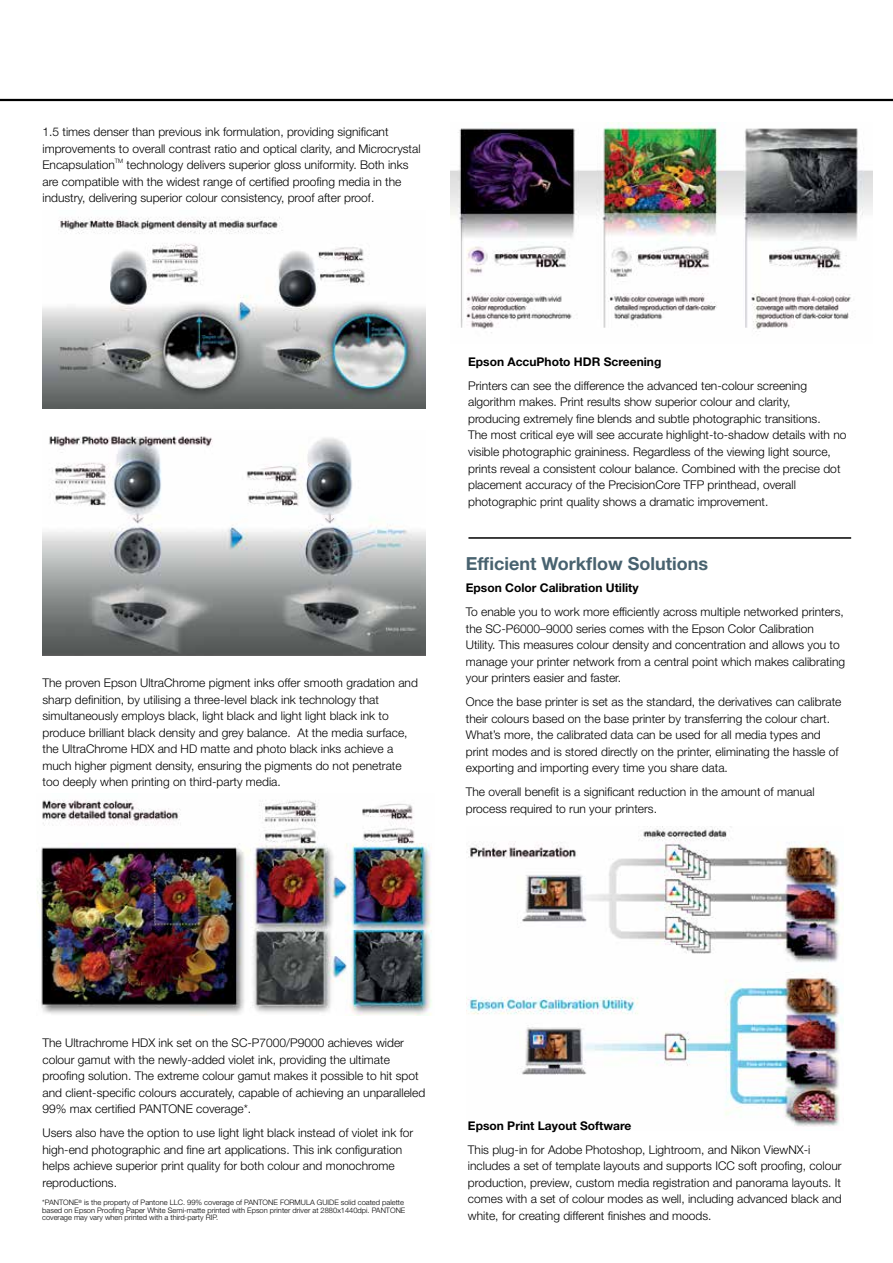
<style>
.page{position:relative;width:893px;height:1263px;background:#fff}
.page>*{position:absolute;margin:0;border:0;box-sizing:border-box;transform-origin:0 0}
.t1{font:700 18px "Helvetica Neue LT Std";color:#48626f}
.t2{font:300 12px/16.5px "Helvetica Neue LT Std";color:#000}
.t3{font:700 12px "Helvetica Neue LT Std";color:#000}
.t4{font:300 7.5px/7.5px "Helvetica Neue LT Std";color:#000}
.t5{font:300 6px "Helvetica Neue LT Std";color:#000}
</style>
<div class="page">
<img style="left:467px;top:826px;width:377px;height:301px">
<hr style="left:0;top:99px;width:893px;height:2px;background:#000">
<hr style="left:468px;top:537px;width:383px;height:2px;background:#000">
<img style="left:36px;top:800px;width:396px;height:215px">
<img style="left:451px;top:122px;width:422px;height:211px">
<img style="left:43px;top:217px;width:382px;height:192px">
<img style="left:43px;top:436px;width:382px;height:220px">
<p class="t2" style="left:43px;top:123px;width:380px">1.5 times denser than previous ink formulation, providing significant improvements to overall contrast ratio and optical clarity, and Microcrystal<br>Encapsulation</p>
<p class="t5" style="left:115px;top:157px;width:10px">TM</p>
<p class="t2" style="left:43px;top:156px;width:367px;text-indent:84px">technology delivers superior gloss uniformity. Both inks are compatible with the widest range of certified proofing media in the industry, delivering superior colour consistency, proof after proof.</p>
<p class="t2" style="left:43px;top:674px;width:377px">The proven Epson UltraChrome pigment inks offer smooth gradation and sharp definition, by utilising a three-level black ink technology that simultaneously employs black, light black and light light black ink to produce brilliant black density and grey balance. At the media surface, the UltraChrome HDX and HD matte and photo black inks achieve a much higher pigment density, ensuring the pigments do not penetrate too deeply when printing on third-party media.</p>
<p class="t3" style="left:468px;top:354px;width:195px">Epson AccuPhoto HDR Screening</p>
<p class="t2" style="left:468px;top:377px;width:380px">Printers can see the difference the advanced ten-colour screening algorithm makes. Print results show superior colour and clarity,<br>producing extremely fine blends and subtle photographic transitions.<br>The most critical eye will see accurate highlight-to-shadow details with no visible photographic graininess. Regardless of the viewing light source, prints reveal a consistent colour balance. Combined with the precise dot placement accuracy of the PrecisionCore TFP printhead, overall photographic print quality shows a dramatic improvement.</p>
<h1 class="t1" style="left:466px;top:552px;width:244px">Efficient Workflow Solutions</h1>
<p class="t3" style="left:466px;top:581px;width:174px">Epson Color Calibration Utility</p>
<p class="t2" style="left:466px;top:604px;width:381px">To enable you to work more efficiently across multiple networked printers, the SC-P6000–9000 series comes with the Epson Color Calibration Utility. This measures colour density and concentration and allows you to manage your printer network from a central point which makes calibrating your printers easier and faster.</p>
<p class="t2" style="left:466px;top:694px;width:377px">Once the base printer is set as the standard, the derivatives can calibrate their colours based on the base printer by transferring the colour chart.<br>What’s more, the calibrated data can be used for all media types and print modes and is stored directly on the printer, eliminating the hassle of exporting and importing every time you share data.</p>
<p class="t2" style="left:466px;top:784px;width:350px">The overall benefit is a significant reduction in the amount of manual process required to run your printers.</p>
<p class="t2" style="left:43px;top:1034px;width:384px">The Ultrachrome HDX ink set on the SC-P7000/P9000 achieves wider colour gamut with the newly-added violet ink, providing the ultimate proofing solution. The extreme colour gamut makes it possible to hit spot and client-specific colours accurately, capable of achieving an unparalleled 99% max certified PANTONE coverage*.</p>
<p class="t2" style="left:43px;top:1124px;width:372px">Users also have the option to use light light black instead of violet ink for high-end photographic and fine art applications. This ink configuration helps achieve superior print quality for both colour and monochrome reproductions.</p>
<p class="t4" style="left:42px;top:1199px;width:365px">*PANTONE<sup>®</sup> is the property of Pantone LLC. 99% coverage of PANTONE FORMULA GUIDE solid coated palette based on Epson Proofing Paper White Semi-matte printed with Epson printer driver at 2880x1440dpi. PANTONE coverage may vary when printed with a third-party RIP.</p>
<p class="t3" style="left:468px;top:1118px;width:165px">Epson Print Layout Software</p>
<p class="t2" style="left:468px;top:1141px;width:375px">This plug-in for Adobe Photoshop, Lightroom, and Nikon ViewNX-i includes a set of template layouts and supports ICC soft proofing, colour production, preview, custom media registration and panorama layouts. It comes with a set of colour modes as well, including advanced black and white, for creating different finishes and moods.</p>
</div>
